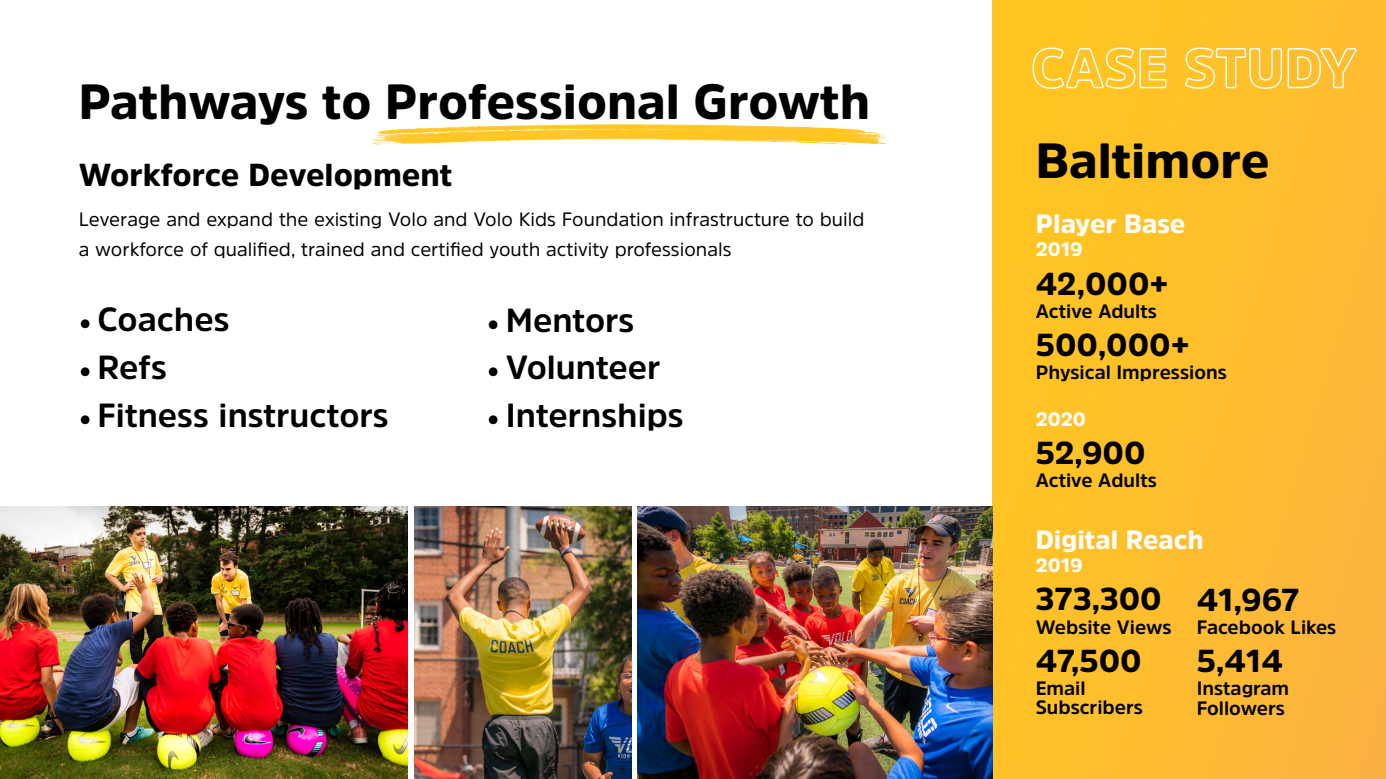
<style>
.page{position:relative;width:1386px;height:779px;background:#fff}
.page>*{position:absolute;margin:0;border:0;box-sizing:border-box;transform-origin:0 0}
.t1{font:900 49px "Amsi Pro";color:#000}
.t2{font:700 33.25px "Amsi Pro";color:#000}
.t3{font:900 31.5px "Amsi Pro";color:#000}
.t4{font:900 26.25px "Amsi Pro";color:#fff}
.t5{font:19.25px/30.1px "Amsi Pro";color:#000}
.t6{font:700 19.25px/19.2px "Amsi Pro";color:#000}
.t7{font:900 19.25px "Amsi Pro";letter-spacing:-.005em;color:#fff}
.s1{font-family:"Minion Pro";font-weight:400}
</style>
<div class="page">
<div style="left:993px;top:0;width:393px;height:779px;background:linear-gradient(to right,#ffc422,#fdb739)"></div>
<img style="left:638px;top:506px;width:355px;height:273px">
<img style="left:415px;top:506px;width:216px;height:273px">
<img style="left:0;top:506px;width:407px;height:273px">
<svg style="left:1032px;top:47px;width:324px;height:43px;background:#feca48"></svg>
<img style="left:372px;top:124px;width:515px;height:21px">
<h1 class="t1" style="left:79px;top:68px;width:793px">Pathways to Professional Growth</h1>
<h3 class="t3" style="left:79px;top:153px;width:375px">Workforce Development</h3>
<p class="t5" style="left:79px;top:204px;width:787px">Leverage and expand the existing Volo and Volo Kids Foundation infrastructure to build a workforce of qualified, trained and certified youth activity professionals</p>
<h2 class="t2" style="left:79px;top:297px;width:152px"><span class="s1">•</span> Coaches</h2>
<h2 class="t2" style="left:79px;top:344px;width:90px"><span class="s1">•</span> Refs</h2>
<h2 class="t2" style="left:79px;top:392px;width:312px"><span class="s1">•</span> Fitness instructors</h2>
<h2 class="t2" style="left:487px;top:297px;width:149px"><span class="s1">•</span> Mentors</h2>
<h2 class="t2" style="left:487px;top:344px;width:175px"><span class="s1">•</span> Volunteer</h2>
<h2 class="t2" style="left:487px;top:392px;width:198px"><span class="s1">•</span> Internships</h2>
<h1 class="t1" style="left:1036px;top:127px;width:235px">Baltimore</h1>
<h3 class="t4" style="left:1036px;top:206px;width:151px">Player Base</h3>
<p class="t7" style="left:1036px;top:236px;width:49px">2019</p>
<h3 class="t3" style="left:1036px;top:262px;width:134px">42,000+</h3>
<p class="t6" style="left:1036px;top:301px;width:123px">Active Adults</p>
<h3 class="t3" style="left:1036px;top:323px;width:156px">500,000+</h3>
<p class="t6" style="left:1036px;top:362px;width:193px">Physical Impressions</p>
<p class="t7" style="left:1036px;top:405px;width:52px">2020</p>
<h3 class="t3" style="left:1036px;top:431px;width:111px">52,900</h3>
<p class="t6" style="left:1036px;top:470px;width:123px">Active Adults</p>
<h3 class="t4" style="left:1036px;top:521px;width:170px">Digital Reach</h3>
<p class="t7" style="left:1036px;top:552px;width:49px">2019</p>
<h3 class="t3" style="left:1036px;top:577px;width:128px">373,300</h3>
<p class="t6" style="left:1036px;top:616px;width:137px">Website Views</p>
<h3 class="t3" style="left:1036px;top:639px;width:108px">47,500</h3>
<p class="t6" style="left:1036px;top:678px;width:109px">Email<br>Subscribers</p>
<h3 class="t3" style="left:1197px;top:578px;width:104px">41,967</h3>
<p class="t6" style="left:1197px;top:617px;width:141px">Facebook Likes</p>
<h3 class="t3" style="left:1197px;top:639px;width:87px">5,414</h3>
<p class="t6" style="left:1197px;top:678px;width:94px">Instagram<br>Followers</p>
</div>
